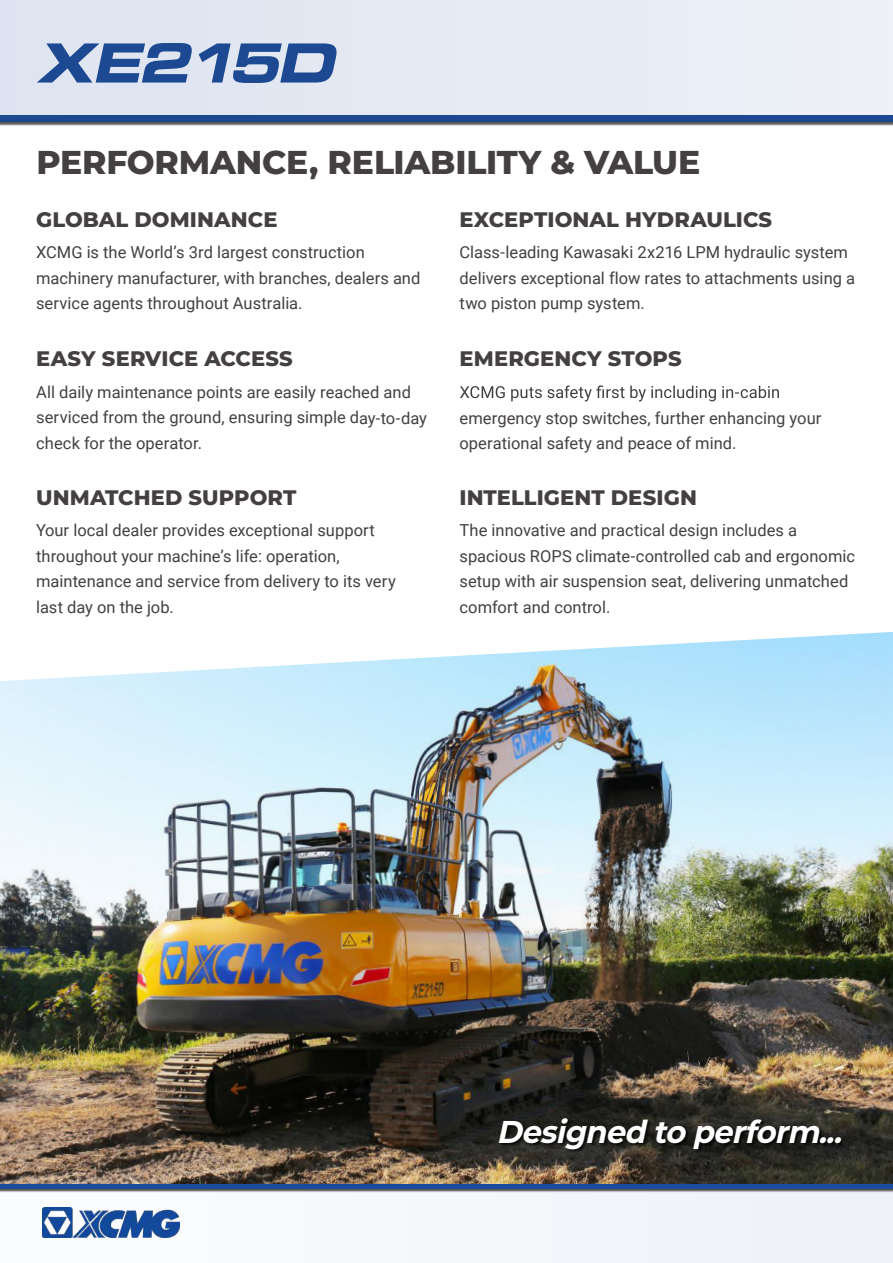
<style>
.page{position:relative;width:893px;height:1263px;background:#fff}
.page>*{position:absolute;margin:0;border:0;box-sizing:border-box;transform-origin:0 0}
.t1{font:italic 54px "Eurostile Bold Extended Two";color:#1d4993;scale:.96 1}
.t2{font:800 33px "Montserrat";letter-spacing:-.005em;color:#444041}
.t3{font:italic 700 31.5px "Montserrat";color:#fff}
.t4{font:800 21px "Montserrat";letter-spacing:.005em;color:#444041}
.t5{font:16.5px/25.5px "Roboto";color:#444041}
</style>
<div class="page">
<img style="left:0;top:632px;width:893px;height:552px">
<svg style="left:460px;top:385px;width:319px;height:16px"></svg>
<svg style="left:498px;top:1117px;width:348px;height:37px;background:#1f1e1a"></svg>
<div style="left:0;top:0;width:893px;height:116px;background:#e5eaf3"></div>
<svg style="left:0;top:122px;width:893px;height:4px;background:#8a8888"></svg>
<div style="left:0;top:116px;width:893px;height:6px;background:#1f4893"></div>
<div style="left:0;top:1187px;width:893px;height:76px;background:#f5f7fa"></div>
<svg style="left:0;top:1189px;width:893px;height:3px;background:#838183"></svg>
<div style="left:0;top:1184px;width:893px;height:5px;background:#1b4b9c"></div>
<svg style="left:42px;top:1216px;width:138px;height:22px"></svg>
<img style="left:42px;top:1207px;width:137px;height:30px">
<h1 class="t1" style="left:36px;top:25px;width:327px">XE215D</h1>
<h1 class="t1" style="left:66px;top:25px;width:327px">XE215D</h1>
<h2 class="t2" style="left:36px;top:138px;width:665px">PERFORMANCE, RELIABILITY &amp; VALUE</h2>
<p class="t4" style="left:36px;top:204px;width:243px">GLOBAL DOMINANCE</p>
<p class="t5" style="left:36px;top:239px;width:386px">XCMG is the World’s 3rd largest construction machinery manufacturer, with branches, dealers and service agents throughout Australia.</p>
<p class="t4" style="left:459px;top:204px;width:314px">EXCEPTIONAL HYDRAULICS</p>
<p class="t5" style="left:459px;top:239px;width:397px">Class-leading Kawasaki 2x216 LPM hydraulic system delivers exceptional flow rates to attachments using a two piston pump system.</p>
<p class="t4" style="left:36px;top:344px;width:258px">EASY SERVICE ACCESS</p>
<p class="t5" style="left:36px;top:379px;width:392px">All daily maintenance points are easily reached and serviced from the ground, ensuring simple day-to-day check for the operator.</p>
<p class="t4" style="left:36px;top:482px;width:262px">UNMATCHED SUPPORT</p>
<p class="t5" style="left:36px;top:517px;width:361px">Your local dealer provides exceptional support throughout your machine’s life: operation, maintenance and service from delivery to its very last day on the job.</p>
<p class="t4" style="left:459px;top:344px;width:224px">EMERGENCY STOPS</p>
<p class="t5" style="left:459px;top:404px;width:363px">emergency stop switches, further enhancing your operational safety and peace of mind.</p>
<p class="t4" style="left:459px;top:482px;width:239px">INTELLIGENT DESIGN</p>
<p class="t5" style="left:459px;top:517px;width:397px">The innovative and practical design includes a spacious ROPS climate-controlled cab and ergonomic setup with air suspension seat, delivering unmatched comfort and control.</p>
<h3 class="t3" style="left:496px;top:1109px;width:355px">Designed to perform...</h3>
<h3 class="t3" style="left:526px;top:1109px;width:355px">Designed to perform...</h3>
</div>
